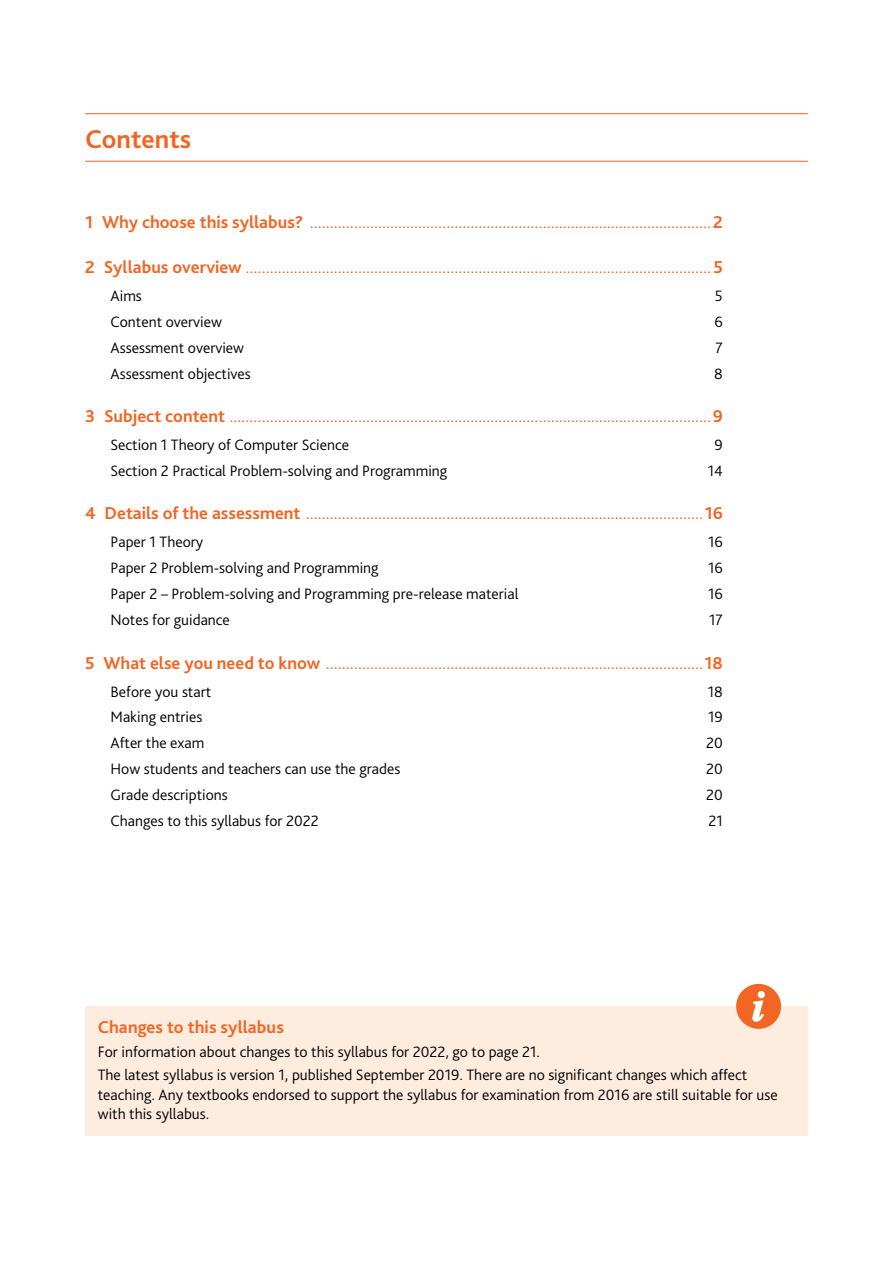
<style>
.page{position:relative;width:893px;height:1263px;background:#fff}
.page>*{position:absolute;margin:0;border:0;box-sizing:border-box;transform-origin:0 0}
.t1{font:700 27px "Bliss Pro";color:#f26522}
.t2{font:300 18px "Bliss Pro";color:#f26522}
.t3{font:700 18px "Bliss Pro";letter-spacing:.005em;color:#f26522}
.t4{font:300 15.75px/23.7px "Bliss Pro";color:#000}
.s1{font-weight:700}
</style>
<div class="page">
<hr style="left:85px;top:113px;width:723px;height:1px;background:#f26522">
<hr style="left:85px;top:161px;width:723px;height:1px;background:#f26522">
<div style="left:85px;top:1006px;width:723px;height:129px;background:#feecdf"></div>
<svg style="left:736px;top:984px;width:45px;height:45px"></svg>
<h1 class="t1" style="left:85px;top:122px;width:108px">Contents</h1>
<p class="t2" style="left:85px;top:210px;width:639px"><span class="s1">1 Why choose this syllabus?</span> ....................................................................................................<span class="s1">2</span></p>
<p class="t2" style="left:85px;top:256px;width:639px"><span class="s1">2 Syllabus overview</span> ....................................................................................................................<span class="s1">5</span></p>
<p class="t4" style="left:111px;top:284px;width:33px">Aims</p>
<p class="t4" style="left:715px;top:284px;width:9px">5</p>
<p class="t4" style="left:111px;top:310px;width:113px">Content overview</p>
<p class="t4" style="left:714px;top:310px;width:10px">6</p>
<p class="t4" style="left:111px;top:336px;width:135px">Assessment overview</p>
<p class="t4" style="left:715px;top:336px;width:9px">7</p>
<p class="t4" style="left:111px;top:362px;width:142px">Assessment objectives</p>
<p class="t4" style="left:714px;top:362px;width:10px">8</p>
<p class="t2" style="left:85px;top:405px;width:639px"><span class="s1">3 Subject content</span> ........................................................................................................................<span class="s1">9</span></p>
<p class="t4" style="left:111px;top:433px;width:240px">Section 1 Theory of Computer Science</p>
<p class="t4" style="left:715px;top:433px;width:10px">9</p>
<p class="t4" style="left:111px;top:459px;width:338px">Section 2 Practical Problem-solving and Programming</p>
<p class="t4" style="left:708px;top:459px;width:17px">14</p>
<p class="t2" style="left:85px;top:502px;width:639px"><span class="s1">4 Details of the assessment</span> ...................................................................................................<span class="s1">16</span></p>
<p class="t4" style="left:111px;top:530px;width:94px">Paper 1 Theory</p>
<p class="t4" style="left:708px;top:530px;width:16px">16</p>
<p class="t4" style="left:111px;top:556px;width:270px">Paper 2 Problem-solving and Programming</p>
<p class="t4" style="left:708px;top:556px;width:16px">16</p>
<p class="t4" style="left:111px;top:582px;width:409px">Paper 2 – Problem-solving and Programming pre-release material</p>
<p class="t4" style="left:708px;top:582px;width:16px">16</p>
<p class="t4" style="left:111px;top:608px;width:121px">Notes for guidance</p>
<p class="t4" style="left:709px;top:608px;width:15px">17</p>
<p class="t2" style="left:85px;top:651px;width:639px"><span class="s1">5 What else you need to know</span> ..............................................................................................<span class="s1">18</span></p>
<p class="t4" style="left:111px;top:679px;width:102px">Before you start</p>
<p class="t4" style="left:708px;top:679px;width:17px">18</p>
<p class="t4" style="left:111px;top:705px;width:93px">Making entries</p>
<p class="t4" style="left:708px;top:705px;width:16px">19</p>
<p class="t4" style="left:111px;top:731px;width:95px">After the exam</p>
<p class="t4" style="left:706px;top:731px;width:18px">20</p>
<p class="t4" style="left:111px;top:757px;width:291px">How students and teachers can use the grades</p>
<p class="t4" style="left:706px;top:757px;width:18px">20</p>
<p class="t4" style="left:111px;top:783px;width:119px">Grade descriptions</p>
<p class="t4" style="left:706px;top:783px;width:18px">20</p>
<p class="t4" style="left:111px;top:809px;width:210px">Changes to this syllabus for 2022</p>
<p class="t4" style="left:708px;top:809px;width:16px">21</p>
<p class="t3" style="left:98px;top:1016px;width:188px">Changes to this syllabus</p>
<p class="t4" style="left:98px;top:1039px;width:651px">For information about changes to this syllabus for 2022, go to page 21.<br>The latest syllabus is version 1, published September 2019. There are no significant changes which affect</p>
<p class="t4" style="left:98px;top:1085px;width:681px;line-height:19.5px">teaching. Any textbooks endorsed to support the syllabus for examination from 2016 are still suitable for use with this syllabus.</p>
</div>
